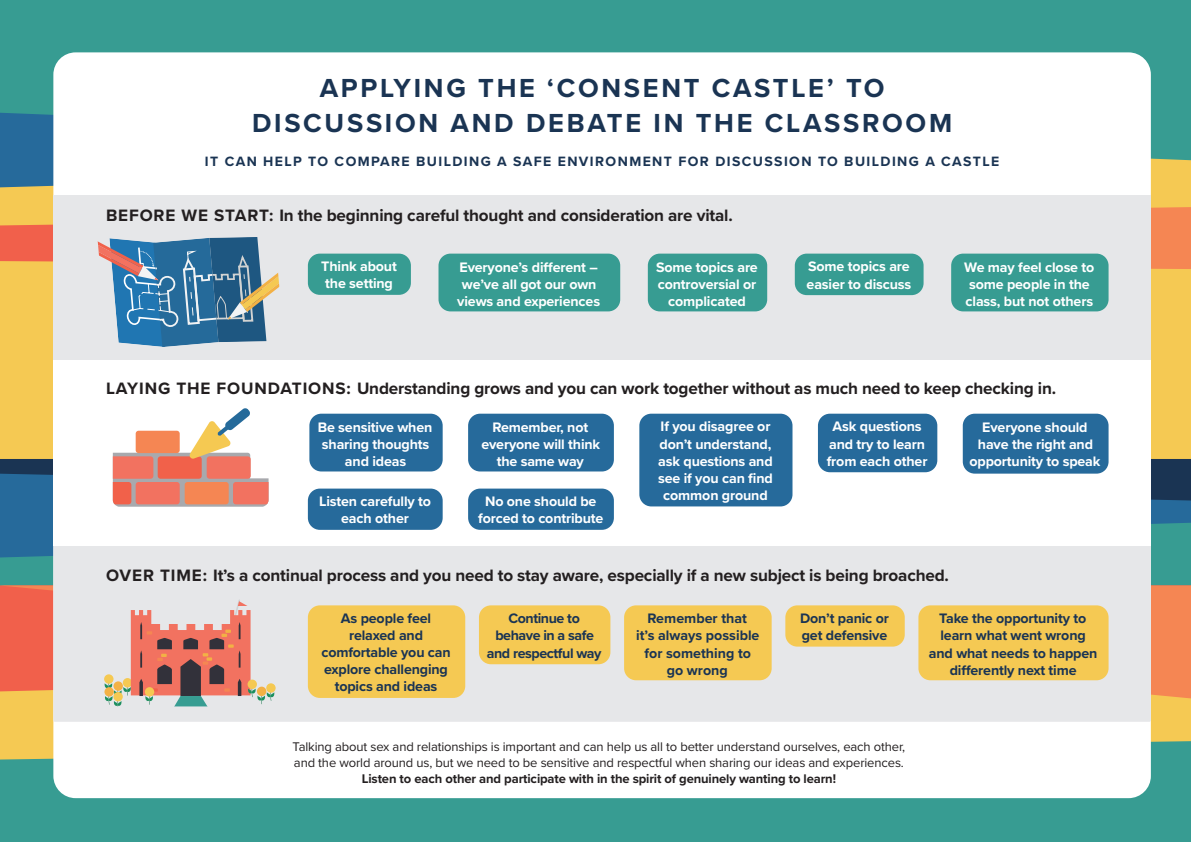
<style>
.page{position:relative;width:1191px;height:842px;background:#fff}
.page>*{position:absolute;margin:0;border:0;box-sizing:border-box;transform-origin:0 0}
.t1{font:700 27.1px/35.6px "Proxima Nova";letter-spacing:.1em;color:#1a3453;text-align:center}
.t2{font:700 17.1px "Proxima Nova";letter-spacing:-.01em;color:#231f20}
.t3{font:700 14.2px/17.1px "Proxima Nova";letter-spacing:-.01em;color:#fff;text-align:center}
.t4{font:700 14.2px/17.1px "Proxima Nova";letter-spacing:-.01em;color:#1a3453;text-align:center}
.t5{font:700 14.2px/17.1px "Proxima Nova";letter-spacing:-.03em;color:#1a3453;text-align:center}
.t6{font:700 14px "Proxima Nova";letter-spacing:.1em;color:#1a3453}
.t7{font:13px/15.6px "Proxima Nova";letter-spacing:-.01em;color:#231f20}
.t8{font:700 13px "Proxima Nova";letter-spacing:-.01em;color:#231f20}
</style>
<div class="page">
<svg style="left:0;top:474px;width:1191px;height:49px;background:#255f8b"></svg>
<div style="left:0;top:691px;width:1191px;height:151px;background:#379c92"></div>
<svg style="left:0;top:225px;width:1191px;height:36px;background:#f27150"></svg>
<svg style="left:0;top:187px;width:1191px;height:38px;background:#f4bb54"></svg>
<svg style="left:0;top:698px;width:1191px;height:61px;background:#ddc35c"></svg>
<svg style="left:0;top:523px;width:1191px;height:62px;background:#338d95"></svg>
<div style="left:0;top:0;width:1191px;height:160px;background:#379c92"></div>
<svg style="left:0;top:585px;width:1191px;height:113px;background:#f2744e"></svg>
<div style="left:0;top:261px;width:1191px;height:198px;background:#f5c953"></div>
<div style="left:53px;top:52px;width:1097px;height:746px;background:#fff;border-radius:22px"></div>
<div style="left:53px;top:196px;width:1097px;height:167px;background:#e6e7e9"></div>
<div style="left:53px;top:536px;width:1097px;height:186px;background:#e6e7e9"></div>
<svg style="left:97px;top:237px;width:183px;height:110px"></svg>
<div style="left:53px;top:360px;width:1097px;height:186px;background:#fff"></div>
<svg style="left:113px;top:408px;width:155px;height:99px"></svg>
<svg style="left:266px;top:683px;width:10px;height:10px"></svg>
<svg style="left:105px;top:600px;width:169px;height:106px"></svg>
<div style="left:308px;top:254px;width:103px;height:41px;background:#379c92;border-radius:12px"></div>
<div style="left:468px;top:489px;width:146px;height:41px;background:#266a9b;border-radius:12px"></div>
<div style="left:785px;top:605px;width:119px;height:42px;background:#f5c953;border-radius:12px"></div>
<div style="left:468px;top:414px;width:146px;height:57px;background:#266a9b;border-radius:12px"></div>
<div style="left:438px;top:254px;width:182px;height:57px;background:#379c92;border-radius:12px"></div>
<div style="left:309px;top:414px;width:134px;height:57px;background:#266a9b;border-radius:12px"></div>
<div style="left:918px;top:605px;width:190px;height:75px;background:#f5c953;border-radius:12px"></div>
<div style="left:795px;top:254px;width:128px;height:41px;background:#379c92;border-radius:12px"></div>
<div style="left:962px;top:414px;width:146px;height:60px;background:#266a9b;border-radius:12px"></div>
<div style="left:624px;top:605px;width:147px;height:75px;background:#f5c953;border-radius:12px"></div>
<div style="left:648px;top:254px;width:119px;height:57px;background:#379c92;border-radius:12px"></div>
<div style="left:479px;top:605px;width:131px;height:59px;background:#f5c953;border-radius:12px"></div>
<div style="left:818px;top:414px;width:119px;height:58px;background:#266a9b;border-radius:12px"></div>
<div style="left:308px;top:489px;width:135px;height:41px;background:#266a9b;border-radius:12px"></div>
<div style="left:951px;top:254px;width:157px;height:57px;background:#379c92;border-radius:12px"></div>
<div style="left:639px;top:414px;width:153px;height:92px;background:#266a9b;border-radius:12px"></div>
<div style="left:308px;top:605px;width:157px;height:93px;background:#f5c953;border-radius:12px"></div>
<h1 class="t1" style="left:252px;top:69px;width:701px">APPLYING THE ‘CONSENT CASTLE’ TO<br>DISCUSSION AND DEBATE IN THE CLASSROOM</h1>
<p class="t6" style="left:205px;top:151px;width:795px">IT CAN HELP TO COMPARE BUILDING A SAFE ENVIRONMENT FOR DISCUSSION TO BUILDING A CASTLE</p>
<p class="t2" style="left:106px;top:203px;width:628px">BEFORE WE START: In the beginning careful thought and consideration are vital.</p>
<p class="t3" style="left:321px;top:258px;width:77px;text-align:left">Think about the setting</p>
<p class="t3" style="left:457px;top:258px;width:144px">Everyone’s different – we’ve all got our own views and experiences</p>
<p class="t3" style="left:656px;top:258px;width:103px">Some topics are controversial or complicated</p>
<p class="t3" style="left:806px;top:258px;width:106px;text-align:left">Some topics are easier to discuss</p>
<p class="t3" style="left:964px;top:258px;width:132px;text-align:left">We may feel close to some people in the class, but not others</p>
<p class="t2" style="left:106px;top:375px;width:951px">LAYING THE FOUNDATIONS: Understanding grows and you can work together without as much need to keep checking in.</p>
<p class="t3" style="left:318px;top:418px;width:116px">Be sensitive when sharing thoughts and ideas</p>
<p class="t3" style="left:319px;top:493px;width:113px">Listen carefully to each other</p>
<p class="t3" style="left:481px;top:418px;width:120px">Remember, not everyone will think the same way</p>
<p class="t3" style="left:478px;top:493px;width:127px">No one should be forced to contribute</p>
<p class="t3" style="left:658px;top:418px;width:116px">If you disagree or don’t understand, ask questions and see if you can find common ground</p>
<p class="t3" style="left:826px;top:418px;width:102px">Ask questions and try to learn from each other</p>
<p class="t2" style="left:106px;top:563px;width:844px">OVER TIME: It’s a continual process and you need to stay aware, especially if a new subject is being broached.</p>
<p class="t3" style="left:969px;top:418px;width:133px">Everyone should have the right and opportunity to speak</p>
<p class="t4" style="left:321px;top:609px;width:131px">As people feel relaxed and comfortable you can explore challenging topics and ideas</p>
<p class="t5" style="left:487px;top:610px;width:116px">Continue to behave in a safe and respectful way</p>
<p class="t4" style="left:636px;top:610px;width:125px">Remember that<br>it’s always possible for something to go wrong</p>
<p class="t4" style="left:800px;top:609px;width:90px;text-align:left">Don’t panic or get defensive</p>
<p class="t7" style="left:293px;top:739px;width:614px">Talking about sex and relationships is important and can help us all to better understand ourselves, each other, and the world around us, but we need to be sensitive and respectful when sharing our ideas and experiences.</p>
<p class="t8" style="left:362px;top:768px;width:476px">Listen to each other and participate with in the spirit of genuinely wanting to learn!</p>
<p class="t4" style="left:929px;top:610px;width:170px">Take the opportunity to learn what went wrong and what needs to happen differently next time</p>
</div>
